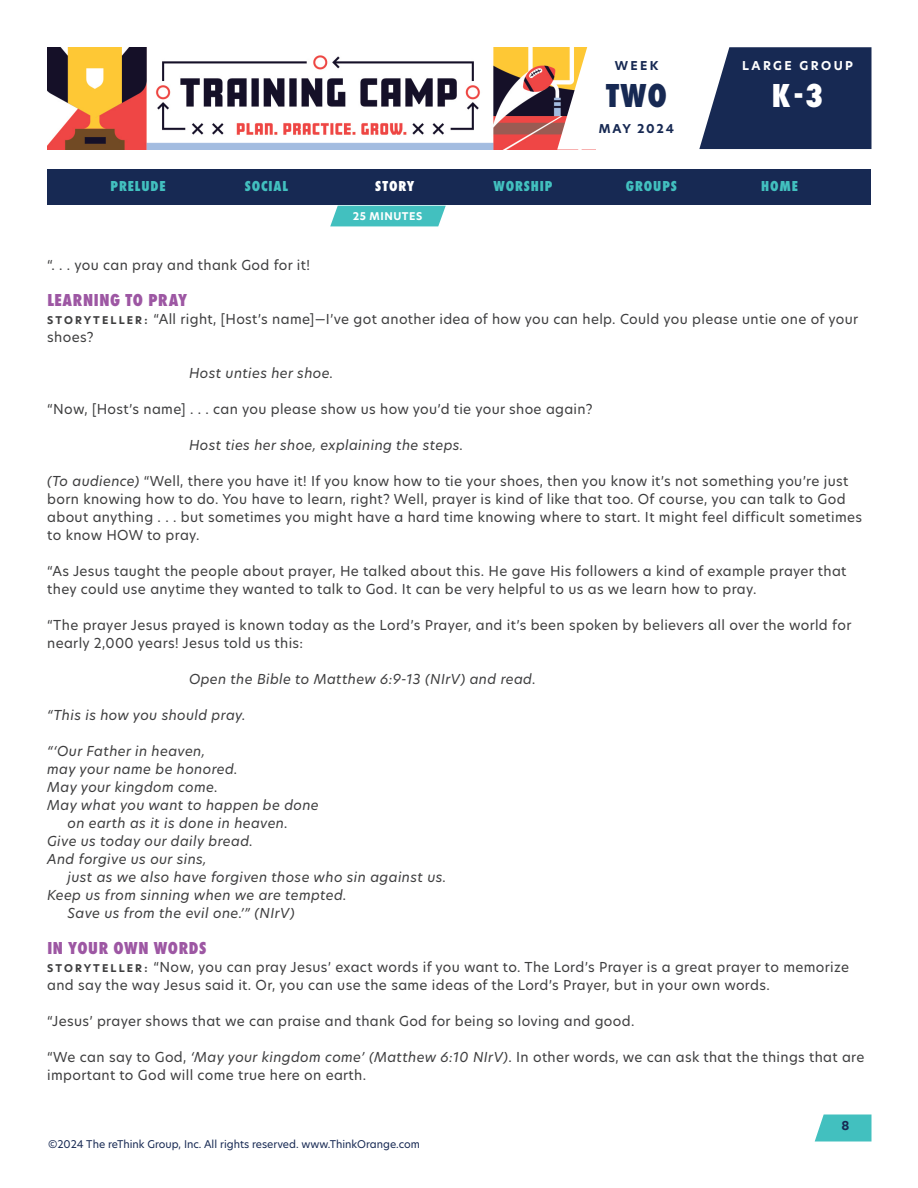
<style>
.page{position:relative;width:918px;height:1188px;background:#fff}
.page>*{position:absolute;margin:0;border:0;box-sizing:border-box;transform-origin:0 0}
.t1{font:800 34.5px "Futura PT Cond";color:#fff}
.t2{font:800 34.5px "Futura PT Cond";color:#172953}
.t3{font:800 18px "Futura PT Cond";letter-spacing:.035em;color:#9d57a3}
.t4{font:800 15px "Futura PT Cond";letter-spacing:.06em;color:#42c0bf}
.t5{font:800 15px "Futura PT Cond";letter-spacing:.06em;color:#fff}
.t6{font:13.5px/18px "New Hero";letter-spacing:.025em;color:#3e3e3f}
.t7{font:italic 13.5px "New Hero";letter-spacing:.025em;color:#3e3e3f}
.t8{font:700 12px "New Hero";letter-spacing:.15em;color:#172953}
.t9{font:700 12px "New Hero";letter-spacing:.2em;color:#fff}
.t10{font:10.5px "New Hero";color:#172953}
.t11{font:700 10.5px "New Hero";letter-spacing:.05em;color:#fff}
.s1{font-weight:700;font-size:10.5px}
.s2{font-style:italic}
</style>
<div class="page">
<img style="left:47px;top:47px;width:510px;height:102px">
<svg style="left:815px;top:1114px;width:57px;height:28px;background:#57c7c6"></svg>
<svg style="left:557px;top:47px;width:315px;height:103px"></svg>
<div style="left:47px;top:170px;width:824px;height:36px;background:#172953"></div>
<svg style="left:330px;top:206px;width:116px;height:20px;background:#4fc4c3"></svg>
<p class="t8" style="left:615px;top:57px;width:45px">WEEK</p>
<h1 class="t2" style="left:606px;top:75px;width:62px">TWO</h1>
<p class="t8" style="left:599px;top:120px;width:77px">MAY 2024</p>
<p class="t9" style="left:742px;top:57px;width:112px">LARGE GROUP</p>
<h1 class="t1" style="left:772px;top:75px;width:53px">K-3</h1>
<p class="t4" style="left:111px;top:177px;width:57px">PRELUDE</p>
<p class="t4" style="left:245px;top:177px;width:45px">SOCIAL</p>
<p class="t5" style="left:375px;top:177px;width:41px">STORY</p>
<p class="t4" style="left:494px;top:177px;width:60px">WORSHIP</p>
<p class="t4" style="left:626px;top:177px;width:53px">GROUPS</p>
<p class="t4" style="left:761px;top:177px;width:38px">HOME</p>
<p class="t11" style="left:353px;top:209px;width:71px">25 MINUTES</p>
<p class="t6" style="left:47px;top:256px;width:264px">“. . . you can pray and thank God for it!</p>
<h2 class="t3" style="left:47px;top:289px;width:141px">LEARNING TO PRAY</h2>
<p class="t6" style="left:47px;top:310px;width:812px"><span class="s1">S TO RY T E L L E R :</span> “All right, [Host’s name]—I’ve got another idea of how you can help. Could you please untie one of your shoes?</p>
<p class="t7" style="left:189px;top:364px;width:146px">Host unties her shoe.</p>
<p class="t6" style="left:47px;top:400px;width:547px">“Now, [Host’s name] . . . can you please show us how you’d tie your shoe again?</p>
<p class="t7" style="left:189px;top:436px;width:276px">Host ties her shoe, explaining the steps.</p>
<p class="t6" style="left:47px;top:472px;width:816px"><span class="s2">(To audience)</span> “Well, there you have it! If you know how to tie your shoes, then you know it’s not something you’re just born knowing how to do. You have to learn, right? Well, prayer is kind of like that too. Of course, you can talk to God about anything . . . but sometimes you might have a hard time knowing where to start. It might feel difficult sometimes to know HOW to pray.</p>
<p class="t6" style="left:47px;top:562px;width:801px">“As Jesus taught the people about prayer, He talked about this. He gave His followers a kind of example prayer that they could use anytime they wanted to talk to God. It can be very helpful to us as we learn how to pray.</p>
<p class="t6" style="left:47px;top:616px;width:806px">“The prayer Jesus prayed is known today as the Lord’s Prayer, and it’s been spoken by believers all over the world for nearly 2,000 years! Jesus told us this:</p>
<p class="t7" style="left:189px;top:670px;width:348px">Open the Bible to Matthew 6:9-13 (NIrV) and read.</p>
<p class="t7" style="left:47px;top:706px;width:200px">“This is how you should pray.</p>
<p class="t7" style="left:47px;top:742px;width:159px">“‘Our Father in heaven,</p>
<p class="t7" style="left:47px;top:760px;width:192px">may your name be honored.</p>
<p class="t7" style="left:47px;top:778px;width:172px">May your kingdom come.</p>
<p class="t7" style="left:47px;top:796px;width:273px">May what you want to happen be done</p>
<p class="t7" style="left:68px;top:814px;width:222px">on earth as it is done in heaven.</p>
<p class="t7" style="left:47px;top:832px;width:207px">Give us today our daily bread.</p>
<p class="t7" style="left:47px;top:850px;width:161px">And forgive us our sins,</p>
<p class="t7" style="left:68px;top:868px;width:380px">just as we also have forgiven those who sin against us.</p>
<p class="t7" style="left:47px;top:886px;width:301px">Keep us from sinning when we are tempted.</p>
<p class="t7" style="left:68px;top:904px;width:229px">Save us from the evil one.’” (NIrV)</p>
<h2 class="t3" style="left:47px;top:937px;width:161px">IN YOUR OWN WORDS</h2>
<p class="t6" style="left:47px;top:958px;width:803px"><span class="s1">S TO RY T E L L E R :</span> “Now, you can pray Jesus’ exact words if you want to. The Lord’s Prayer is a great prayer to memorize and say the way Jesus said it. Or, you can use the same ideas of the Lord’s Prayer, but in your own words.</p>
<p class="t6" style="left:47px;top:1012px;width:589px">“Jesus’ prayer shows that we can praise and thank God for being so loving and good.</p>
<p class="t6" style="left:47px;top:1048px;width:819px">“We can say to God, <span class="s2">‘May your kingdom come’ (Matthew 6:10 NIrV)</span>. In other words, we can ask that the things that are important to God will come true here on earth.</p>
<p class="t10" style="left:48px;top:1136px;width:374px">©2024 The reThink Group, Inc. All rights reserved. www.ThinkOrange.com</p>
<p class="t8" style="left:841px;top:1117px;width:9px">8</p>
</div>
